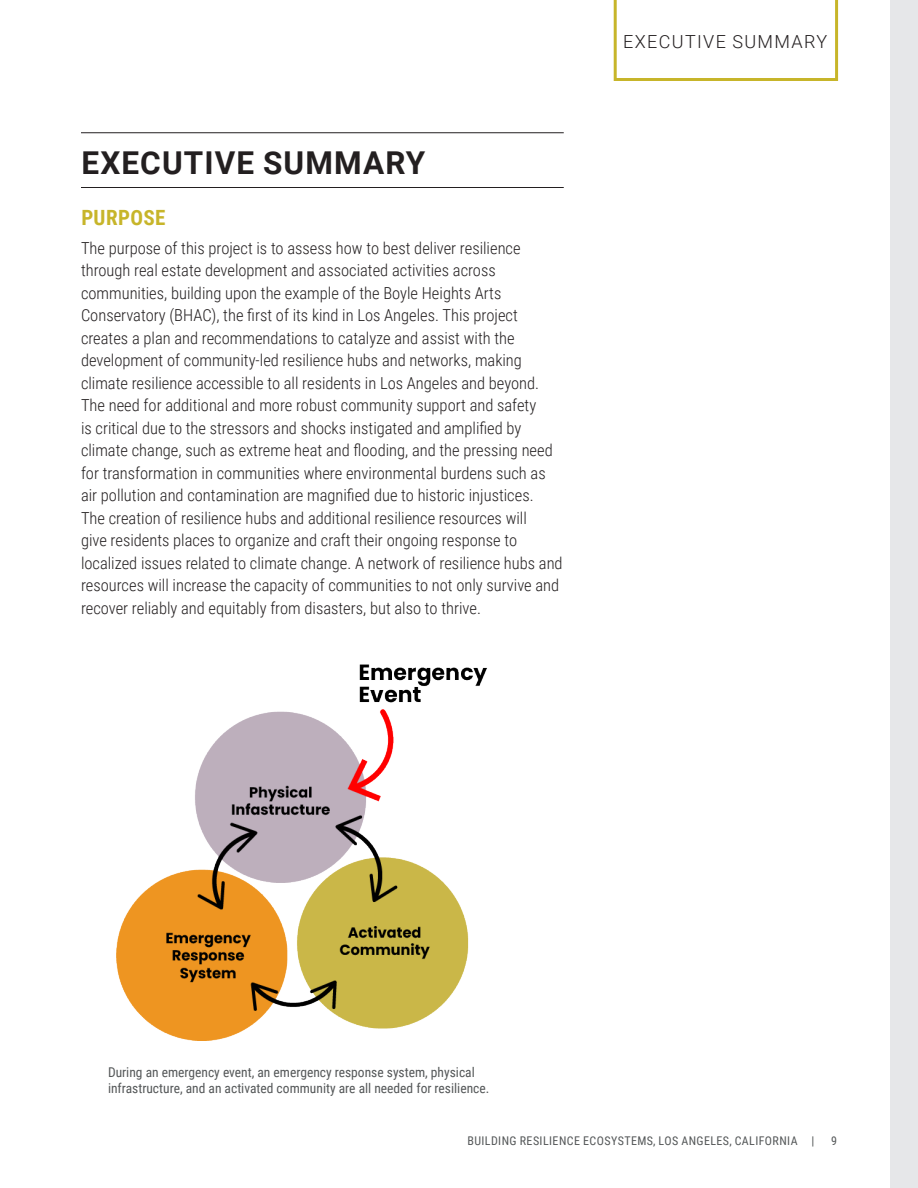
<style>
.page{position:relative;width:918px;height:1188px;background:#fff}
.page>*{position:absolute;margin:0;border:0;box-sizing:border-box;transform-origin:0 0}
.t1{font:700 31.5px "Roboto";letter-spacing:.035em;color:#231f20}
.Body{font:700 21px "Roboto Condensed";letter-spacing:.015em;color:#c7b52a}
.BODY_TXT{font:300 18px "Roboto";letter-spacing:.075em;color:#231f20}
.Body-2{font:300 16.5px/22.5px "Roboto Condensed";color:#231f20}
.t2{font:13.5px/16.5px "Roboto Condensed";color:#545758}
.t3{font:12px "Roboto Condensed";letter-spacing:.035em;color:#545758}
</style>
<div class="page">
<div style="left:890px;top:0;width:28px;height:1188px;background:#e6e7e9"></div>
<svg style="left:614px;top:0;width:224px;height:81px"></svg>
<hr style="left:81px;top:132px;width:483px;height:1px;background:#231f20">
<hr style="left:81px;top:187px;width:483px;height:1px;background:#231f20">
<img style="left:117px;top:664px;width:370px;height:377px">
<h1 class="t1" style="left:82px;top:140px;width:345px">EXECUTIVE SUMMARY</h1>
<p class="Body" style="left:81px;top:202px;width:86px">PURPOSE</p>
<p class="Body-2" style="left:81px;top:236px;width:483px">The purpose of this project is to assess how to best deliver resilience through real estate development and associated activities across communities, building upon the example of the Boyle Heights Arts Conservatory (BHAC), the first of its kind in Los Angeles. This project creates a plan and recommendations to catalyze and assist with the development of community-led resilience hubs and networks, making climate resilience accessible to all residents in Los Angeles and beyond.<br>The need for additional and more robust community support and safety<br>is critical due to the stressors and shocks instigated and amplified by climate change, such as extreme heat and flooding, and the pressing need for transformation in communities where environmental burdens such as air pollution and contamination are magnified due to historic injustices.<br>The creation of resilience hubs and additional resilience resources will<br>give residents places to organize and craft their ongoing response to localized issues related to climate change. A network of resilience hubs and resources will increase the capacity of communities to not only survive and recover reliably and equitably from disasters, but also to thrive.</p>
<p class="BODY_TXT" style="left:623px;top:29px;width:206px">EXECUTIVE SUMMARY</p>
<p class="t2" style="left:108px;top:1063px;width:383px">During an emergency event, an emergency response system, physical infrastructure, and an activated community are all needed for resilience.</p>
<p class="t3" style="left:467px;top:1132px;width:349px">BUILDING RESILIENCE ECOSYSTEMS, LOS ANGELES, CALIFORNIA |</p>
<p class="t3" style="left:831px;top:1132px;width:7px">9</p>
</div>
